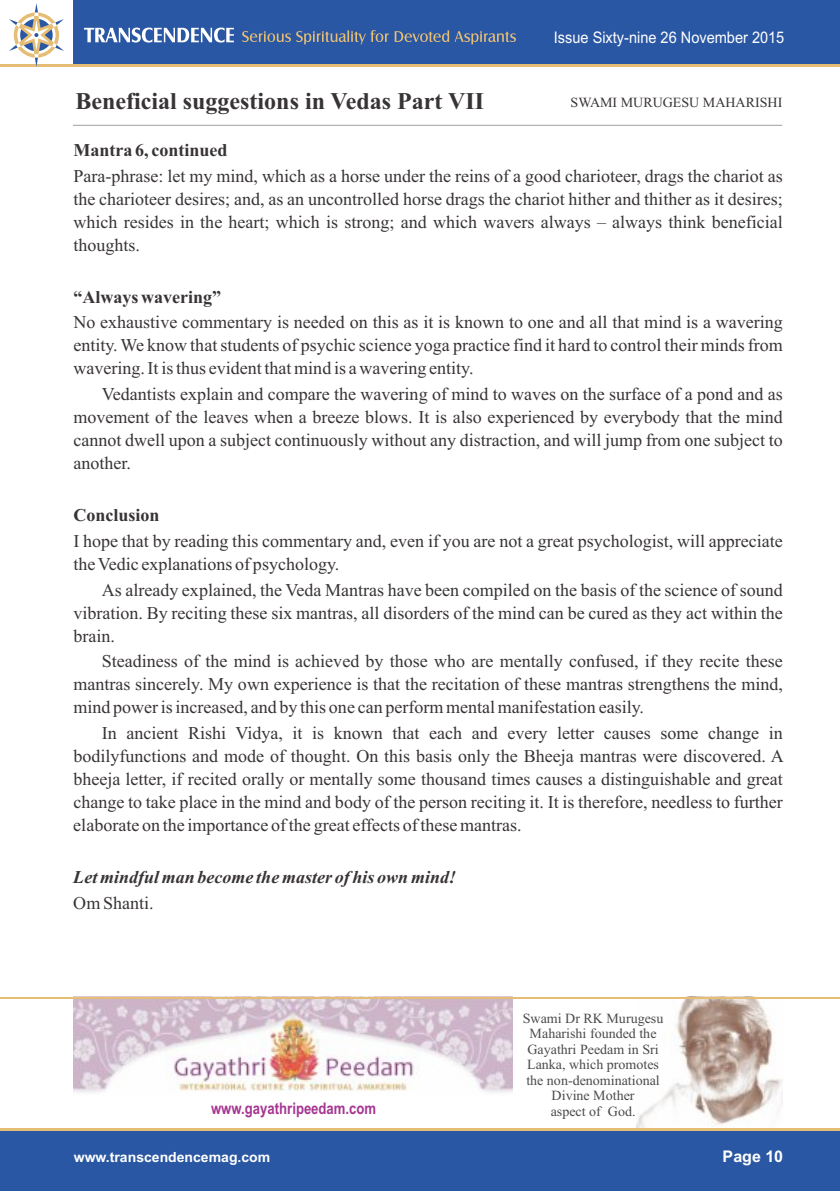
<style>
.page{position:relative;width:840px;height:1191px;background:#fff}
.page>*{position:absolute;margin:0;border:0;box-sizing:border-box;transform-origin:0 0}
.t1{font:700 24px "Times New Roman";color:#383336}
.t2{font:18px/23px "Times New Roman";color:#383336;text-align:justify}
.t3{font:700 18px "Times New Roman";color:#383336}
.t4{font:italic 700 18px "Times New Roman";color:#383336}
.t5{font:16px "Arial";color:#fff;scale:.91 1}
.t6{font:700 16px "Arial Narrow";color:#a63691}
.t7{font:700 16px "Arial";color:#fff}
.t8{font:14px/15.6px "Times New Roman";color:#4a4a4d;text-align:center}
.t9{font:700 14px "Arial";color:#fff}
.t10{font:14px "Times New Roman";color:#383336}
</style>
<div class="page">
<img style="left:636px;top:998px;width:146px;height:130px">
<div style="left:0;top:1128px;width:839px;height:63px;background:#2957a3"></div>
<div style="left:74px;top:0;width:765px;height:67px;background:#2957a3"></div>
<hr style="left:0;top:64px;width:839px;height:3px;background:#e6bd75">
<svg style="left:9px;top:3px;width:55px;height:64px"></svg>
<hr style="left:0;top:1128px;width:839px;height:3px;background:#e6bd75">
<svg style="left:84px;top:28px;width:150px;height:15px"></svg>
<svg style="left:242px;top:30px;width:273px;height:14px"></svg>
<img style="left:73px;top:998px;width:439px;height:95px">
<hr style="left:73px;top:125px;width:708px;height:1px;background:#a8abad">
<hr style="left:0;top:996px;width:839px;height:2px;background:#e6bd75">
<h1 class="t1" style="left:75px;top:93px;width:410px">Beneficial suggestions in Vedas Part VII</h1>
<p class="t5" style="left:553px;top:31px;width:255px">Issue Sixty-nine 26 November 2015</p>
<p class="t10" style="left:570px;top:97px;width:213px">SWAMI MURUGESU MAHARISHI</p>
<p class="t3" style="left:73px;top:144px;width:155px">Mantra 6, continued</p>
<p class="t2" style="left:73px;top:166px;width:710px">Para-phrase: let my mind, which as a horse under the reins of a good charioteer, drags the chariot as the charioteer desires; and, as an uncontrolled horse drags the chariot hither and thither as it desires; which resides in the heart; which is strong; and which wavers always – always think beneficial thoughts.</p>
<p class="t3" style="left:73px;top:290px;width:149px">“Always wavering”</p>
<p class="t2" style="left:73px;top:313px;width:710px">No exhaustive commentary is needed on this as it is known to one and all that mind is a wavering entity. We know that students of psychic science yoga practice find it hard to control their minds from wavering. It is thus evident that mind is a wavering entity.</p>
<p class="t2" style="left:73px;top:384px;width:710px;text-indent:28px">Vedantists explain and compare the wavering of mind to waves on the surface of a pond and as movement of the leaves when a breeze blows. It is also experienced by everybody that the mind cannot dwell upon a subject continuously without any distraction, and will jump from one subject to another.</p>
<p class="t3" style="left:73px;top:509px;width:88px">Conclusion</p>
<p class="t2" style="left:73px;top:531px;width:710px">I hope that by reading this commentary and, even if you are not a great psychologist, will appreciate the Vedic explanations of psychology.</p>
<p class="t2" style="left:73px;top:580px;width:710px;text-indent:28px">As already explained, the Veda Mantras have been compiled on the basis of the science of sound vibration. By reciting these six mantras, all disorders of the mind can be cured as they act within the brain.</p>
<p class="t2" style="left:73px;top:651px;width:710px;text-indent:28px">Steadiness of the mind is achieved by those who are mentally confused, if they recite these mantras sincerely. My own experience is that the recitation of these mantras strengthens the mind, mind power is increased, and by this one can perform mental manifestation easily.</p>
<p class="t2" style="left:73px;top:723px;width:711px;text-indent:28px">In ancient Rishi Vidya, it is known that each and every letter causes some change in bodilyfunctions and mode of thought. On this basis only the Bheeja mantras were discovered. A bheeja letter, if recited orally or mentally some thousand times causes a distinguishable and great change to take place in the mind and body of the person reciting it. It is therefore, needless to further elaborate on the importance of the great effects of these mantras.</p>
<p class="t4" style="left:73px;top:870px;width:384px">Let mindful man become the master of his own mind!</p>
<p class="t2" style="left:73px;top:893px;width:82px">Om Shanti.</p>
<p class="t6" style="left:211px;top:1102px;width:167px">www.gayathripeedam.com</p>
<p class="t9" style="left:74px;top:1152px;width:198px">www.transcendencemag.com</p>
<p class="t8" style="left:522px;top:1011px;width:142px">Swami Dr RK Murugesu<br>Maharishi founded the<br>Gayathri Peedam in Sri<br>Lanka, which promotes the non-denominational<br>Divine Mother<br>aspect of God.</p>
<p class="t7" style="left:722px;top:1150px;width:62px">Page 10</p>
</div>
